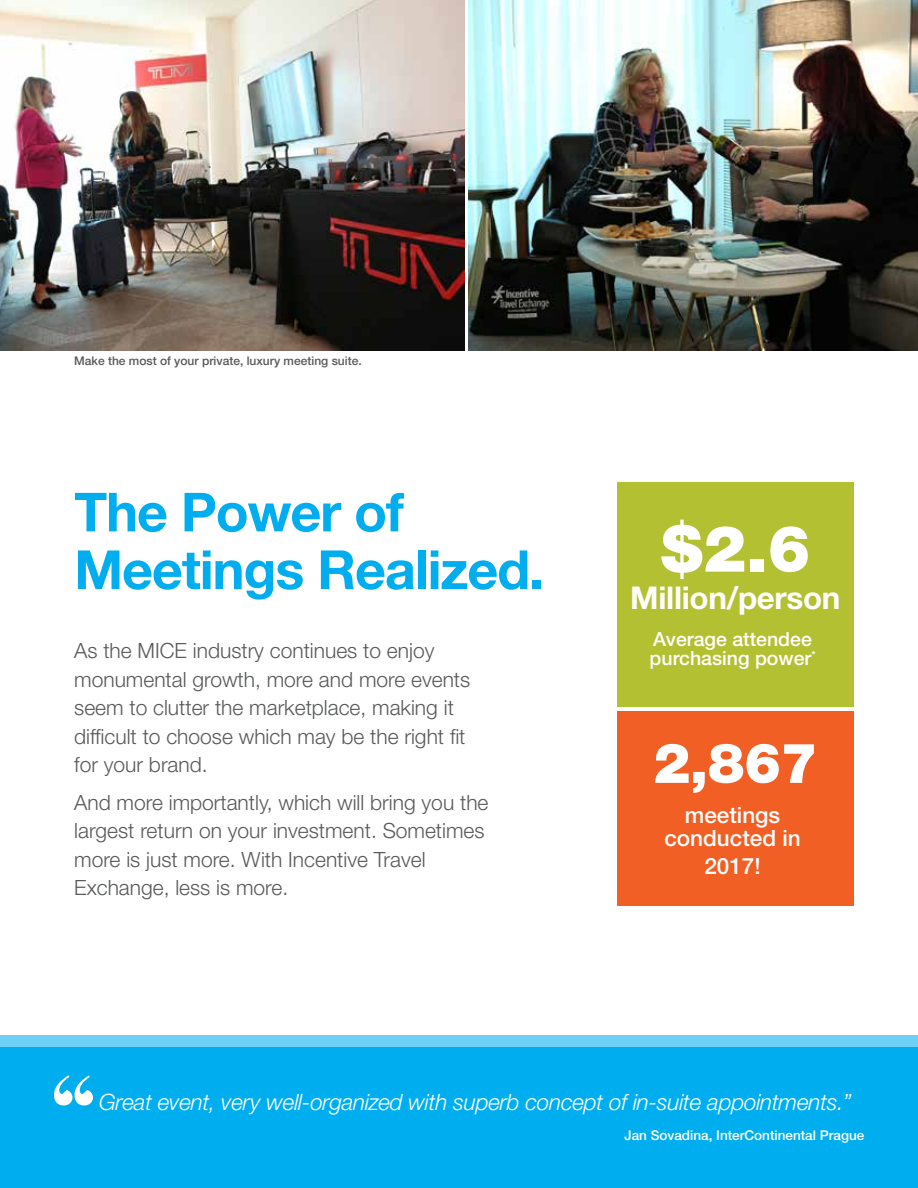
<style>
.page{position:relative;width:918px;height:1188px;background:#fff}
.page>*{position:absolute;margin:0;border:0;box-sizing:border-box;transform-origin:0 0}
.t1{font:900 64.2px "Helvetica Neue LT Std";color:#fff}
.t2{font:900 55.35px "Helvetica Neue LT Std";color:#fff}
.t3{font:700 54px/57.6px "Helvetica Neue LT Std";letter-spacing:-.02em;color:#00aeef}
.t4{font:700 31.35px "Helvetica Neue LT Std";letter-spacing:-.01em;color:#fff}
.t5{font:italic 300 22.5px "Helvetica Neue LT Std";letter-spacing:-.01em;color:#fff}
.t6{font:500 22.5px/22.5px "Helvetica Neue LT Std";color:#fff;text-align:center}
.t7{font:300 21px/28.5px "Helvetica Neue LT Std";color:#58595b}
.t8{font:500 19.5px/19.5px "Helvetica Neue LT Std";color:#fff}
.t9{font:500 13.5px "Helvetica Neue LT Std";color:#fff}
.t10{font:500 12px "Helvetica Neue LT Std";color:#58595b}
</style>
<div class="page">
<div style="left:0;top:1035px;width:918px;height:153px;background:#00aeef"></div>
<img style="left:0;top:0;width:464px;height:351px">
<div style="left:617px;top:482px;width:237px;height:225px;background:#b3c032"></div>
<div style="left:617px;top:711px;width:237px;height:195px;background:#f15f24"></div>
<svg style="left:54px;top:1075px;width:39px;height:30px"></svg>
<img style="left:469px;top:0;width:449px;height:351px">
<p class="t10" style="left:74px;top:354px;width:289px">Make the most of your private, luxury meeting suite.</p>
<h3 class="t3" style="left:74px;top:482px;width:471px">The Power of<br>Meetings Realized.</h3>
<p class="t7" style="left:74px;top:636px;width:398px">As the MICE industry continues to enjoy monumental growth, more and more events seem to clutter the marketplace, making it difficult to choose which may be the right fit for your brand.</p>
<p class="t7" style="left:74px;top:788px;width:416px">And more importantly, which will bring you the largest return on your investment. Sometimes more is just more. With Incentive Travel Exchange, less is more.</p>
<h1 class="t1" style="left:660px;top:510px;width:152px">$2.6</h1>
<h3 class="t4" style="left:630px;top:579px;width:212px">Million/person</h3>
<p class="t8" style="left:650px;top:629px;width:168px">Average attendee purchasing power<sup>*</sup></p>
<h2 class="t2" style="left:653px;top:730px;width:166px">2,867</h2>
<p class="t6" style="left:664px;top:804px;width:138px">meetings conducted in</p>
<p class="t6" style="left:704px;top:855px;width:58px">2017!</p>
<p class="t5" style="left:99px;top:1089px;width:754px">Great event, very well-organized with superb concept of in-suite appointments.”</p>
<p class="t9" style="left:624px;top:1127px;width:241px">Jan Sovadina, InterContinental Prague</p>
</div>
